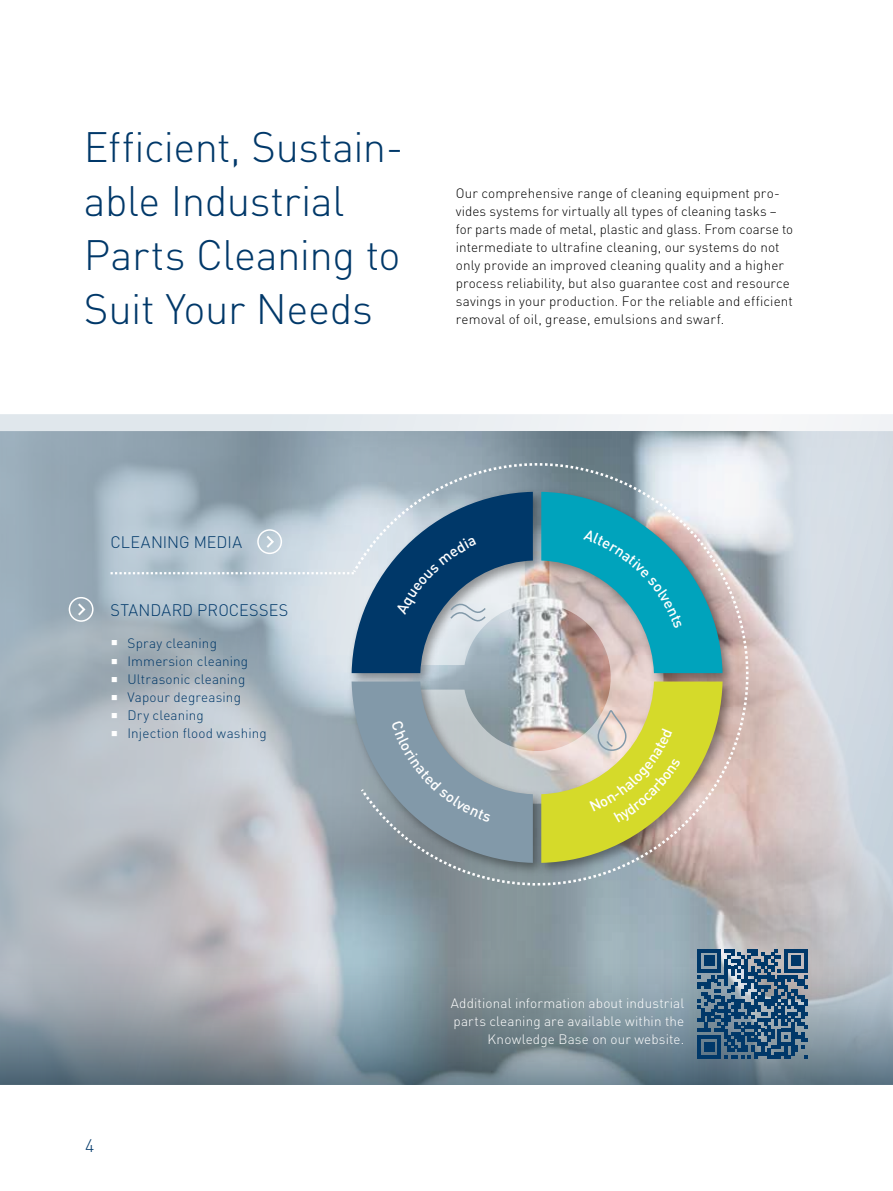
<style>
.page{position:relative;width:893px;height:1191px;background:#fff}
.page>*{position:absolute;margin:0;border:0;box-sizing:border-box;transform-origin:0 0}
.t1{font:300 42px/54px "DIN Pro";letter-spacing:-.015em;color:#003869}
.t2{font:300 18px "DIN Pro";color:#003869}
.t3{font:300 16.5px "DIN Pro";letter-spacing:.005em;color:#003869}
.t4{font:300 13.5px/18px "DIN Pro";letter-spacing:.01em;color:#000}
.t5{font:300 13.5px "DIN Pro";letter-spacing:.01em;color:#003869}
.t6{font:300 13.5px/18px "DIN Pro";letter-spacing:.01em;color:#fff;text-align:right}
.s1{font-family:"Arial";font-weight:400;font-size:22.5px;color:#fff}
</style>
<div class="page">
<svg style="left:0;top:414px;width:893px;height:17px"></svg>
<img style="left:0;top:431px;width:893px;height:530px">
<svg style="left:0;top:961px;width:893px;height:123px;background:#8896a0"></svg>
<img style="left:343px;top:673px;width:8px;height:206px">
<svg style="left:516px;top:455px;width:233px;height:7px;background:#a3b1ba"></svg>
<svg style="left:749px;top:653px;width:7px;height:232px;background:#d1b8b2"></svg>
<svg style="left:351px;top:462px;width:398px;height:424px"></svg>
<svg style="left:69px;top:597px;width:25px;height:25px"></svg>
<svg style="left:698px;top:949px;width:110px;height:109px;background:#406585"></svg>
<svg style="left:111px;top:463px;width:422px;height:210px;background:#94a9ba"></svg>
<svg style="left:541px;top:492px;width:181px;height:181px;background:#67aeba"></svg>
<svg style="left:352px;top:681px;width:370px;height:209px;background:#abb192"></svg>
<h1 class="t1" style="left:84px;top:116px;width:318px">Efficient, Sustain&shy;able Industrial<br>Parts Cleaning to<br>Suit Your Needs</h1>
<p class="t4" style="left:456px;top:183px;width:339px">Our comprehensive range of cleaning equipment pro&shy;vides systems for virtually all types of cleaning tasks – for parts made of metal, plastic and glass. From coarse to intermediate to ultrafine cleaning, our systems do not only provide an improved cleaning quality and a higher process reliability, but also guarantee cost and resource savings in your production. For the reliable and efficient removal of oil, grease, emulsions and swarf.</p>
<p class="t3" style="left:111px;top:529px;width:133px">CLEANING MEDIA</p>
<p class="t3" style="left:111px;top:597px;width:179px">STANDARD PROCESSES</p>
<p class="t5" style="left:111px;top:633px;width:108px"><span class="s1">▪</span> Spray cleaning</p>
<p class="t5" style="left:111px;top:651px;width:139px"><span class="s1">▪</span> Immersion cleaning</p>
<p class="t5" style="left:111px;top:669px;width:136px"><span class="s1">▪</span> Ultrasonic cleaning</p>
<p class="t5" style="left:111px;top:687px;width:132px"><span class="s1">▪</span> Vapour degreasing</p>
<p class="t5" style="left:111px;top:705px;width:95px"><span class="s1">▪</span> Dry cleaning</p>
<p class="t5" style="left:111px;top:723px;width:158px"><span class="s1">▪</span> Injection flood washing</p>
<h2 class="t2" style="left:85px;top:1132px;width:11px">4</h2>
<p class="t6" style="left:451px;top:993px;width:235px">Additional information about industrial parts cleaning are available within the<br>Knowledge Base on our website.</p>
</div>
